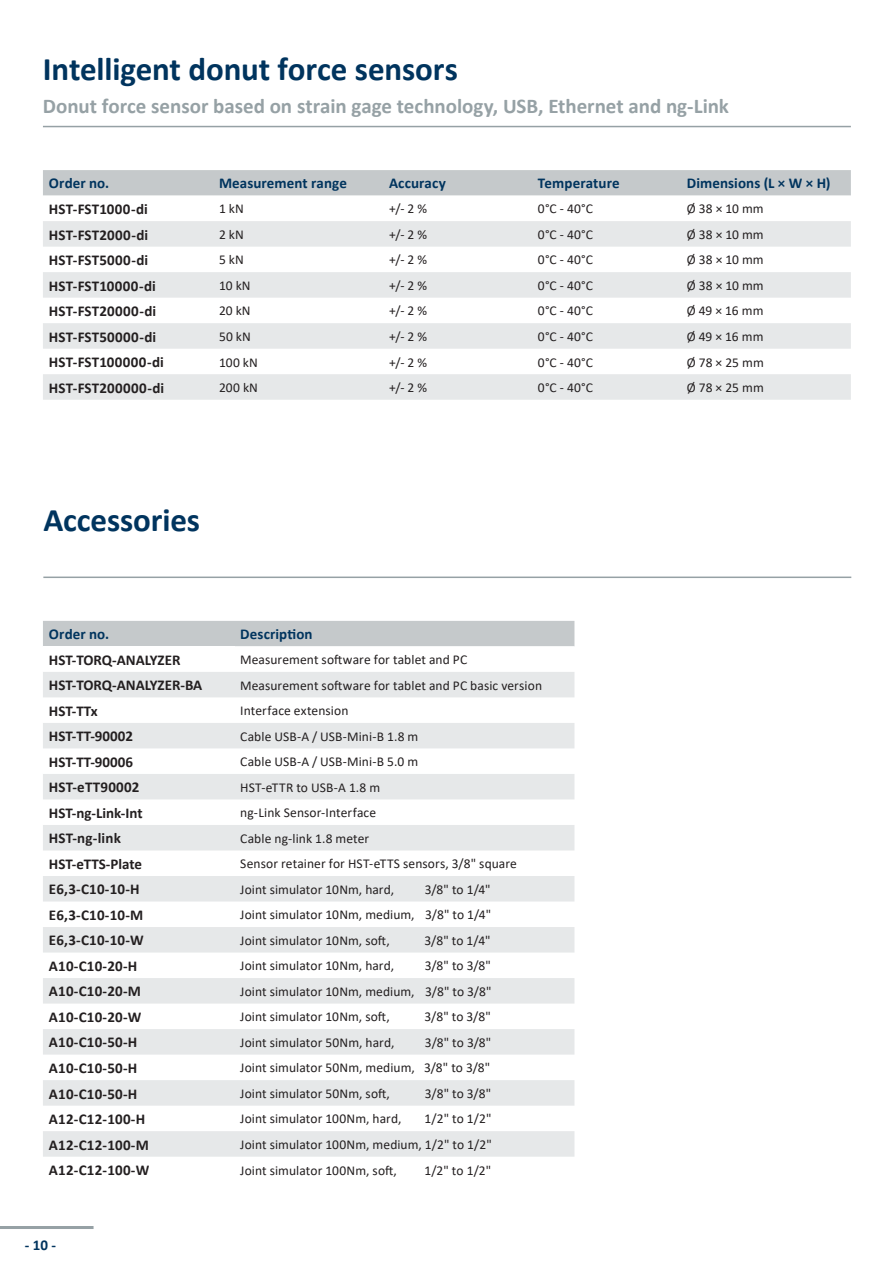
<style>
.page{position:relative;width:893px;height:1263px;background:#fff}
.page>*{position:absolute;margin:0;border:0;box-sizing:border-box;transform-origin:0 0}
.t1{font:700 33px "Calibri";letter-spacing:-.005em;color:#00345e}
.t2{font:700 21px "Calibri";color:#96a1a5}
.t3{font:700 15px "Calibri";letter-spacing:.01em;color:#231f20}
.t4{font:700 15px "Calibri";letter-spacing:.005em;color:#00345e}
.t5{font:13.5px "Calibri";letter-spacing:.005em;color:#231f20}
</style>
<div class="page">
<hr style="left:0;top:1226px;width:94px;height:3px;background:#96a1a5">
<hr style="left:43px;top:126px;width:808px;height:1px;background:#96a1a5">
<div style="left:43px;top:170px;width:808px;height:26px;background:#c5c9cb"></div>
<svg style="left:43px;top:221px;width:808px;height:179px;fill:#e6e8e9"></svg>
<div style="left:43px;top:621px;width:531px;height:25px;background:#c5c9cb"></div>
<svg style="left:43px;top:672px;width:531px;height:485px;fill:#e6e8e9"></svg>
<hr style="left:43px;top:576px;width:808px;height:2px;background:#96a1a5">
<h1 class="t1" style="left:43px;top:46px;width:416px">Intelligent donut force sensors</h1>
<h2 class="t2" style="left:43px;top:91px;width:688px">Donut force sensor based on strain gage technology, USB, Ethernet and ng-Link</h2>
<p class="t4" style="left:49px;top:173px;width:62px">Order no.</p>
<p class="t4" style="left:219px;top:173px;width:129px">Measurement range</p>
<p class="t4" style="left:389px;top:173px;width:58px">Accuracy</p>
<p class="t4" style="left:538px;top:173px;width:83px">Temperature</p>
<p class="t4" style="left:687px;top:173px;width:145px">Dimensions (L × W × H)</p>
<p class="t3" style="left:49px;top:198px;width:100px">HST-FST1000-di</p>
<p class="t5" style="left:219px;top:200px;width:26px">1 kN</p>
<p class="t5" style="left:389px;top:200px;width:40px">+/- 2 %</p>
<p class="t5" style="left:538px;top:200px;width:57px">0°C - 40°C</p>
<p class="t5" style="left:687px;top:200px;width:78px">Ø 38 × 10 mm</p>
<p class="t3" style="left:49px;top:224px;width:101px">HST-FST2000-di</p>
<p class="t5" style="left:219px;top:225px;width:26px">2 kN</p>
<p class="t5" style="left:389px;top:225px;width:40px">+/- 2 %</p>
<p class="t5" style="left:538px;top:225px;width:57px">0°C - 40°C</p>
<p class="t5" style="left:687px;top:225px;width:78px">Ø 38 × 10 mm</p>
<p class="t3" style="left:49px;top:249px;width:101px">HST-FST5000-di</p>
<p class="t5" style="left:219px;top:251px;width:26px">5 kN</p>
<p class="t5" style="left:389px;top:251px;width:40px">+/- 2 %</p>
<p class="t5" style="left:538px;top:251px;width:57px">0°C - 40°C</p>
<p class="t5" style="left:687px;top:251px;width:78px">Ø 38 × 10 mm</p>
<p class="t3" style="left:49px;top:275px;width:108px">HST-FST10000-di</p>
<p class="t5" style="left:219px;top:276px;width:33px">10 kN</p>
<p class="t5" style="left:389px;top:276px;width:40px">+/- 2 %</p>
<p class="t5" style="left:538px;top:276px;width:57px">0°C - 40°C</p>
<p class="t5" style="left:687px;top:276px;width:78px">Ø 38 × 10 mm</p>
<p class="t3" style="left:49px;top:300px;width:109px">HST-FST20000-di</p>
<p class="t5" style="left:219px;top:302px;width:33px">20 kN</p>
<p class="t5" style="left:389px;top:302px;width:40px">+/- 2 %</p>
<p class="t5" style="left:538px;top:302px;width:57px">0°C - 40°C</p>
<p class="t5" style="left:687px;top:302px;width:78px">Ø 49 × 16 mm</p>
<p class="t3" style="left:49px;top:326px;width:109px">HST-FST50000-di</p>
<p class="t5" style="left:219px;top:327px;width:33px">50 kN</p>
<p class="t5" style="left:389px;top:327px;width:40px">+/- 2 %</p>
<p class="t5" style="left:538px;top:327px;width:57px">0°C - 40°C</p>
<p class="t5" style="left:687px;top:327px;width:78px">Ø 49 × 16 mm</p>
<p class="t3" style="left:49px;top:351px;width:116px">HST-FST100000-di</p>
<p class="t5" style="left:219px;top:353px;width:40px">100 kN</p>
<p class="t5" style="left:389px;top:353px;width:40px">+/- 2 %</p>
<p class="t5" style="left:538px;top:353px;width:57px">0°C - 40°C</p>
<p class="t5" style="left:687px;top:353px;width:79px">Ø 78 × 25 mm</p>
<p class="t3" style="left:49px;top:377px;width:117px">HST-FST200000-di</p>
<p class="t5" style="left:219px;top:378px;width:40px">200 kN</p>
<p class="t5" style="left:389px;top:378px;width:40px">+/- 2 %</p>
<p class="t5" style="left:538px;top:378px;width:57px">0°C - 40°C</p>
<p class="t5" style="left:687px;top:378px;width:79px">Ø 78 × 25 mm</p>
<h1 class="t1" style="left:43px;top:496px;width:158px">Accessories</h1>
<p class="t4" style="left:49px;top:624px;width:62px">Order no.</p>
<p class="t4" style="left:240px;top:624px;width:74px">Description</p>
<p class="t3" style="left:49px;top:649px;width:133px">HST-TORQ-ANALYZER</p>
<p class="t5" style="left:240px;top:650px;width:228px">Measurement software for tablet and PC</p>
<p class="t3" style="left:49px;top:675px;width:155px">HST-TORQ-ANALYZER-BA</p>
<p class="t5" style="left:240px;top:676px;width:303px">Measurement software for tablet and PC basic version</p>
<p class="t3" style="left:49px;top:700px;width:50px">HST-TTx</p>
<p class="t5" style="left:240px;top:701px;width:110px">Interface extension</p>
<p class="t3" style="left:49px;top:726px;width:86px">HST-TT-90002</p>
<p class="t5" style="left:240px;top:727px;width:180px">Cable USB-A / USB-Mini-B 1.8 m</p>
<p class="t3" style="left:49px;top:751px;width:86px">HST-TT-90006</p>
<p class="t5" style="left:240px;top:752px;width:179px">Cable USB-A / USB-Mini-B 5.0 m</p>
<p class="t3" style="left:49px;top:777px;width:92px">HST-eTT90002</p>
<p class="t5" style="left:240px;top:778px;width:141px">HST-eTTR to USB-A 1.8 m</p>
<p class="t3" style="left:49px;top:802px;width:95px">HST-ng-Link-Int</p>
<p class="t5" style="left:240px;top:803px;width:137px">ng-Link Sensor-Interface</p>
<p class="t3" style="left:49px;top:828px;width:74px">HST-ng-link</p>
<p class="t5" style="left:240px;top:829px;width:131px">Cable ng-link 1.8 meter</p>
<p class="t3" style="left:49px;top:853px;width:95px">HST-eTTS-Plate</p>
<p class="t5" style="left:240px;top:854px;width:278px">Sensor retainer for HST-eTTS sensors, 3/8" square</p>
<p class="t3" style="left:49px;top:879px;width:92px">E6,3-C10-10-H</p>
<p class="t5" style="left:240px;top:880px;width:155px">Joint simulator 10Nm, hard,</p>
<p class="t5" style="left:425px;top:880px;width:67px">3/8" to 1/4"</p>
<p class="t3" style="left:49px;top:904px;width:96px">E6,3-C10-10-M</p>
<p class="t5" style="left:240px;top:905px;width:252px">Joint simulator 10Nm, medium, 3/8" to 1/4"</p>
<p class="t3" style="left:49px;top:930px;width:96px">E6,3-C10-10-W</p>
<p class="t5" style="left:240px;top:931px;width:151px">Joint simulator 10Nm, soft,</p>
<p class="t5" style="left:425px;top:931px;width:67px">3/8" to 1/4"</p>
<p class="t3" style="left:49px;top:955px;width:90px">A10-C10-20-H</p>
<p class="t5" style="left:240px;top:956px;width:155px">Joint simulator 10Nm, hard,</p>
<p class="t5" style="left:425px;top:956px;width:68px">3/8" to 3/8"</p>
<p class="t3" style="left:49px;top:981px;width:94px">A10-C10-20-M</p>
<p class="t5" style="left:240px;top:982px;width:253px">Joint simulator 10Nm, medium, 3/8" to 3/8"</p>
<p class="t3" style="left:49px;top:1006px;width:94px">A10-C10-20-W</p>
<p class="t5" style="left:240px;top:1007px;width:151px">Joint simulator 10Nm, soft,</p>
<p class="t5" style="left:425px;top:1007px;width:68px">3/8" to 3/8"</p>
<p class="t3" style="left:49px;top:1032px;width:90px">A10-C10-50-H</p>
<p class="t5" style="left:240px;top:1033px;width:156px">Joint simulator 50Nm, hard,</p>
<p class="t5" style="left:425px;top:1033px;width:68px">3/8" to 3/8"</p>
<p class="t3" style="left:49px;top:1057px;width:90px">A10-C10-50-H</p>
<p class="t5" style="left:240px;top:1058px;width:252px">Joint simulator 50Nm, medium, 3/8" to 3/8"</p>
<p class="t3" style="left:49px;top:1083px;width:90px">A10-C10-50-H</p>
<p class="t5" style="left:240px;top:1084px;width:151px">Joint simulator 50Nm, soft,</p>
<p class="t5" style="left:425px;top:1084px;width:68px">3/8" to 3/8"</p>
<p class="t3" style="left:49px;top:1108px;width:98px">A12-C12-100-H</p>
<p class="t5" style="left:240px;top:1109px;width:163px">Joint simulator 100Nm, hard,</p>
<p class="t5" style="left:425px;top:1109px;width:68px">1/2" to 1/2"</p>
<p class="t3" style="left:49px;top:1134px;width:101px">A12-C12-100-M</p>
<p class="t5" style="left:240px;top:1135px;width:253px">Joint simulator 100Nm, medium, 1/2" to 1/2"</p>
<p class="t3" style="left:49px;top:1159px;width:102px">A12-C12-100-W</p>
<p class="t5" style="left:240px;top:1161px;width:158px">Joint simulator 100Nm, soft,</p>
<p class="t5" style="left:424px;top:1161px;width:68px">1/2" to 1/2"</p>
<p class="t4" style="left:25px;top:1235px;width:33px">- 10 -</p>
</div>
